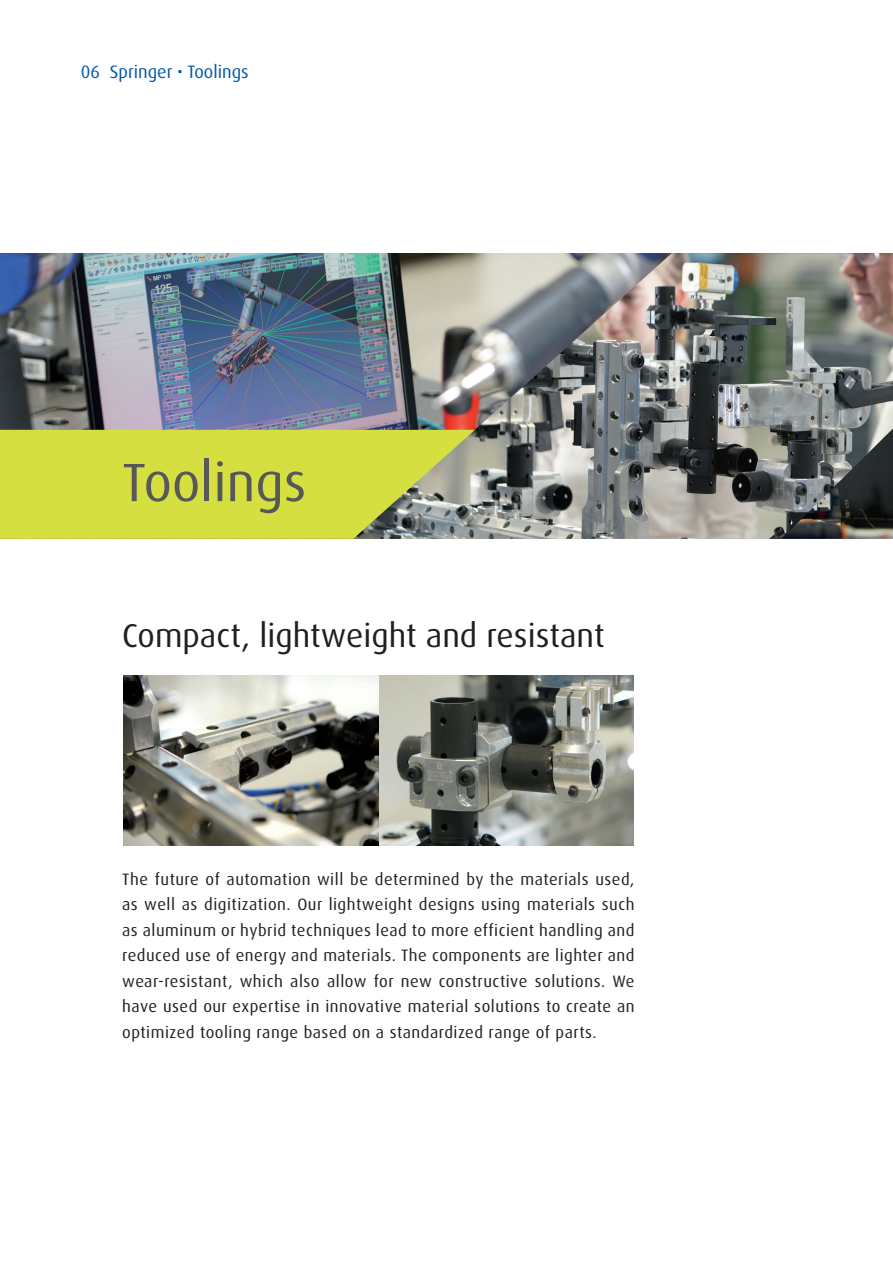
<style>
.page{position:relative;width:893px;height:1263px;background:#fff}
.page>*{position:absolute;margin:0;border:0;box-sizing:border-box;transform-origin:0 0}
.t1{font:54px "Dax Pro";color:#57585a}
.t2{font:33px "Dax Pro";color:#231f20}
.t3{font:18px "Dax Pro";color:#015aaa}
.t4{font:16.5px/25.5px "Dax Pro";letter-spacing:.03em;color:#231f20;text-align:justify}
</style>
<div class="page">
<img style="left:0;top:253px;width:353px;height:177px">
<div style="left:0;top:430px;width:353px;height:109px;background:#d5df3f"></div>
<img style="left:353px;top:253px;width:540px;height:286px">
<img style="left:123px;top:675px;width:511px;height:171px">
<p class="t3" style="left:81px;top:60px;width:169px">06 Springer • Toolings</p>
<h1 class="t1" style="left:122px;top:448px;width:186px">Toolings</h1>
<h2 class="t2" style="left:122px;top:614px;width:484px">Compact, lightweight and resistant</h2>
<p class="t4" style="left:122px;top:866px;width:514px">The future of automation will be determined by the materials used, as well as digitization. Our lightweight designs using materials such as aluminum or hybrid techniques lead to more efficient handling and reduced use of energy and materials. The components are lighter and wear-resistant, which also allow for new constructive solutions. We have used our expertise in innovative material solutions to create an optimized tooling range based on a standardized range of parts.</p>
</div>
